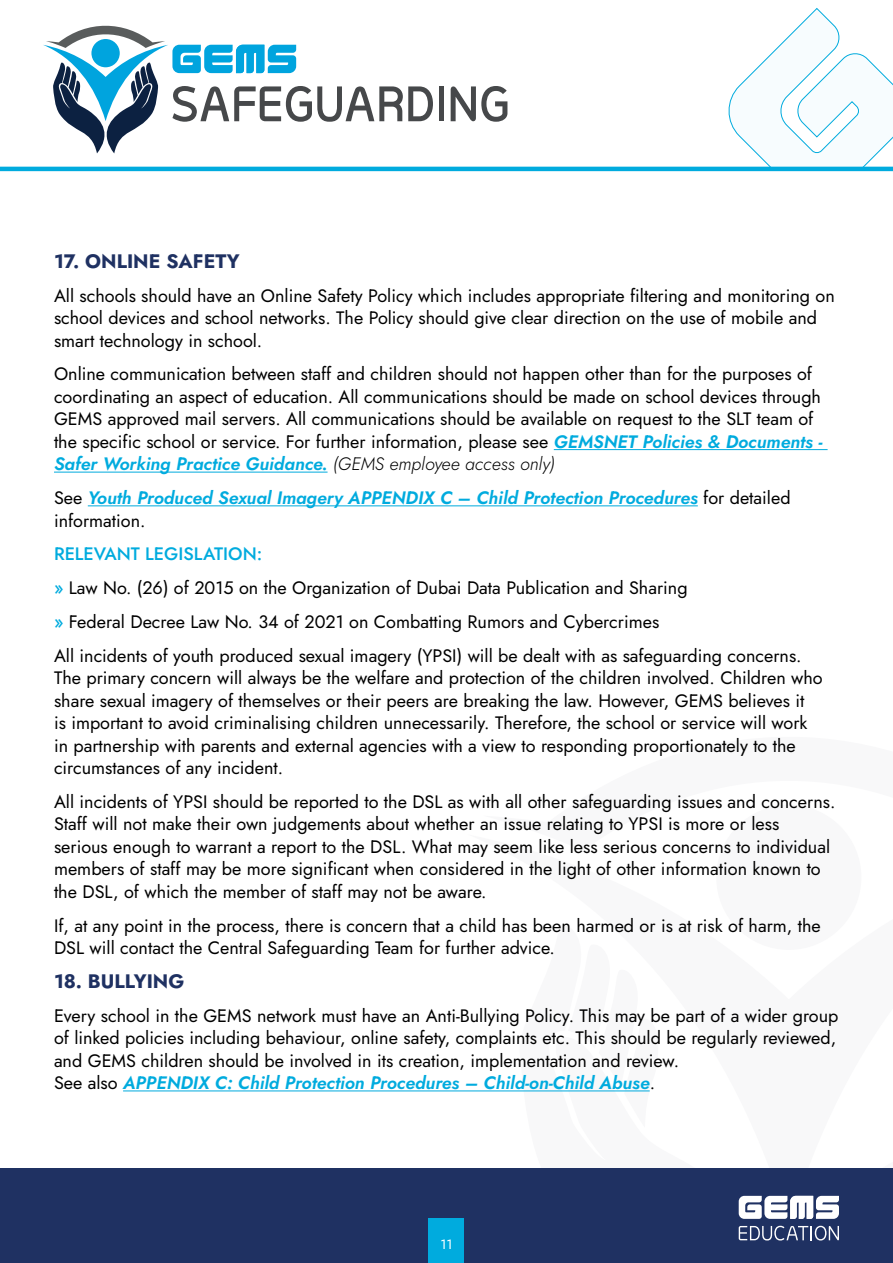
<style>
.page{position:relative;width:893px;height:1263px;background:#fff}
.page>*{position:absolute;margin:0;border:0;box-sizing:border-box;transform-origin:0 0}
.t1{font:700 19.5px "Jost";color:#1f3162}
.t2{font:18px/22.5px "Jost";color:#000}
.t3{font:italic 600 18px/22.5px "Jost";color:#00abde}
.t4{font:13.5px "Jost";color:#fff}
.s1{font-weight:600;font-style:italic;color:#00abde}
.s2{font-style:italic}
.s3{font-weight:400;font-style:normal;color:#000}
.s4{font-weight:500;color:#00abde}
</style>
<div class="page">
<div style="left:0;top:1168px;width:893px;height:95px;background:#1f3162"></div>
<svg style="left:724px;top:8px;width:169px;height:159px"></svg>
<div style="left:439px;top:86px;width:5px;height:35px;background:#46484a"></div>
<svg style="left:451px;top:86px;width:56px;height:36px"></svg>
<svg style="left:43px;top:26px;width:390px;height:127px"></svg>
<hr style="left:0;top:167px;width:893px;height:4px;background:#00abde">
<div style="left:429px;top:1218px;width:35px;height:45px;background:#00abde"></div>
<svg style="left:739px;top:1195px;width:100px;height:46px"></svg>
<hr style="left:554px;top:449px;width:274px;height:1px;background:#00abde">
<hr style="left:54px;top:472px;width:274px;height:1px;background:#00abde">
<hr style="left:88px;top:505px;width:610px;height:1px;background:#00abde">
<hr style="left:123px;top:1090px;width:527px;height:1px;background:#00abde">
<p class="t1" style="left:54px;top:248px;width:187px">17. ONLINE SAFETY</p>
<p class="t2" style="left:54px;top:284px;width:782px">All schools should have an Online Safety Policy which includes appropriate filtering and monitoring on school devices and school networks. The Policy should give clear direction on the use of mobile and smart technology in school.</p>
<p class="t2" style="left:54px;top:363px;width:770px">Online communication between staff and children should not happen other than for the purposes of coordinating an aspect of education. All communications should be made on school devices through GEMS approved mail servers. All communications should be available on request to the SLT team of the specific school or service. For further information, please see <span class="s1">GEMSNET Policies &amp; Documents - Safer Working Practice Guidance.</span> <span class="s2">(GEMS employee access only)</span></p>
<p class="t3" style="left:54px;top:487px;width:738px"><span class="s3">See</span> Youth Produced Sexual Imagery APPENDIX C – Child Protection Procedures <span class="s3">for detailed information.</span></p>
<p class="t2" style="left:54px;top:537px;width:749px;line-height:33.8px"><span class="s4">RELEVANT LEGISLATION:<br>»</span> Law No. (26) of 2015 on the Organization of Dubai Data Publication and Sharing<br><span class="s4">»</span> Federal Decree Law No. 34 of 2021 on Combatting Rumors and Cybercrimes<br>All incidents of youth produced sexual imagery (YPSI) will be dealt with as safeguarding concerns.</p>
<p class="t2" style="left:54px;top:667px;width:770px">The primary concern will always be the welfare and protection of the children involved. Children who share sexual imagery of themselves or their peers are breaking the law. However, GEMS believes it<br>is important to avoid criminalising children unnecessarily. Therefore, the school or service will work in partnership with parents and external agencies with a view to responding proportionately to the circumstances of any incident.</p>
<p class="t2" style="left:54px;top:790px;width:783px">All incidents of YPSI should be reported to the DSL as with all other safeguarding issues and concerns.<br>Staff will not make their own judgements about whether an issue relating to YPSI is more or less serious enough to warrant a report to the DSL. What may seem like less serious concerns to individual members of staff may be more significant when considered in the light of other information known to the DSL, of which the member of staff may not be aware.</p>
<p class="t2" style="left:54px;top:914px;width:768px">If, at any point in the process, there is concern that a child has been harmed or is at risk of harm, the<br>DSL will contact the Central Safeguarding Team for further advice.</p>
<p class="t1" style="left:54px;top:968px;width:132px">18. BULLYING</p>
<p class="t2" style="left:54px;top:1004px;width:786px">Every school in the GEMS network must have an Anti-Bullying Policy. This may be part of a wider group of linked policies including behaviour, online safety, complaints etc. This should be regularly reviewed, and GEMS children should be involved in its creation, implementation and review.<br>See also <span class="s1">APPENDIX C: Child Protection Procedures – Child-on-Child Abuse</span>.</p>
<p class="t4" style="left:440px;top:1235px;width:14px">11</p>
</div>
